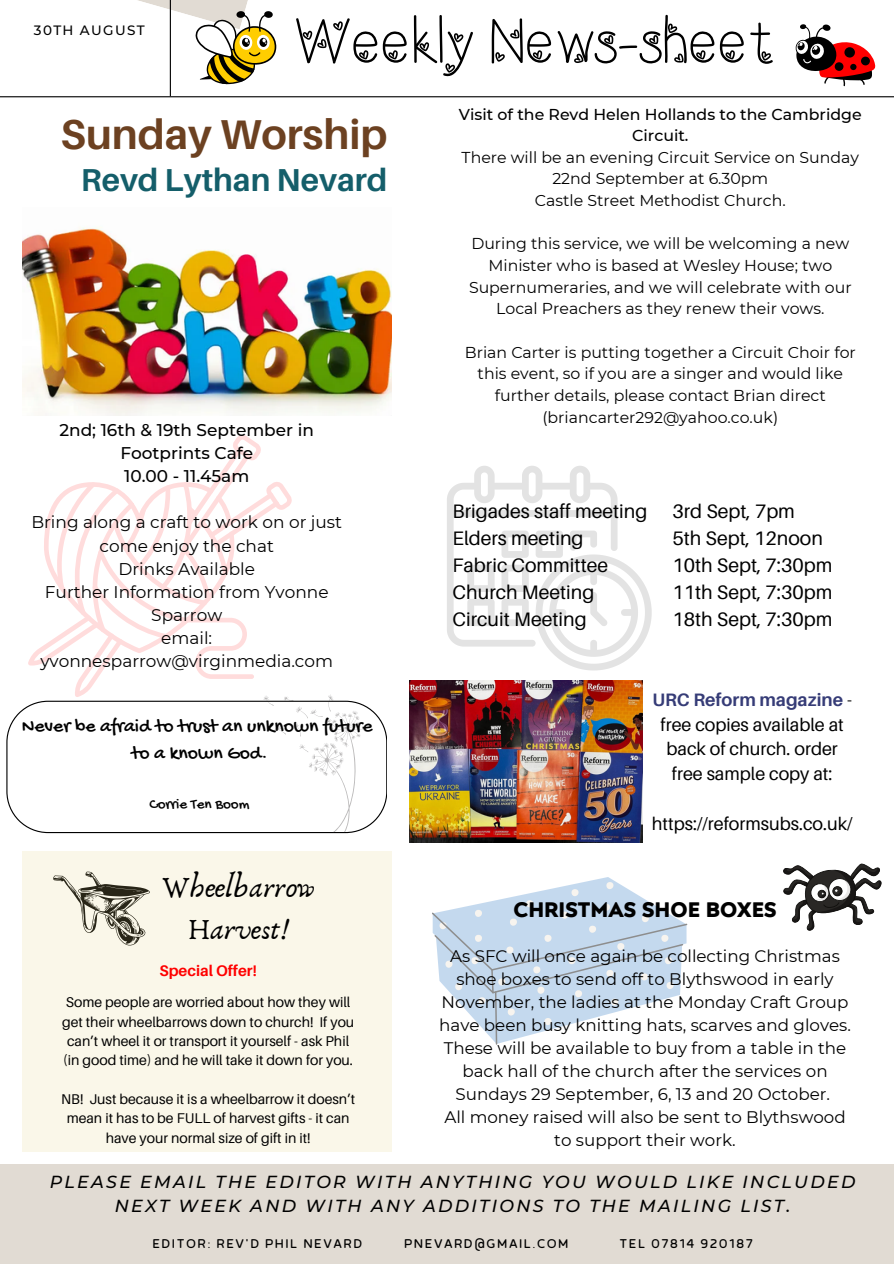
<style>
.page{position:relative;width:894px;height:1264px;background:#fff}
.page>*{position:absolute;margin:0;border:0;box-sizing:border-box;transform-origin:0 0}
.t1{font:66.75px "Love Ness Three";letter-spacing:.04em;color:#000}
.t2{font:700 41.85px "Aileron";color:#6c4121}
.t3{font:700 31.65px "Aileron";color:#145e6a}
.t4{font:30.15px/41.7px "Anaktoria";color:#000;text-align:center}
.t5{font:700 20.85px "Posterama Text";color:#000}
.t6{font:19.65px/27px "Gochi Hand";color:#000;text-align:center}
.t7{font:19.5px/27px "Aileron";color:#000}
.t8{font:18px/24.8px "Aileron";color:#000;text-align:center}
.t9{font:italic 500 17.4px/23.2px "Montserrat";letter-spacing:.13em;color:#000;text-align:center}
.t10{font:16.95px/23px "Montserrat";color:#000;text-align:center}
.t11{font:500 16.95px/23px "Montserrat";color:#000;text-align:center}
.t12{font:16.65px/23px "Montserrat";color:#000;text-align:center}
.t13{font:15.75px/21.6px "Montserrat";color:#000;text-align:center}
.t14{font:500 15.75px/21.6px "Montserrat";color:#000;text-align:center}
.t15{font:700 15.3px "Aileron";color:#f00}
.t16{font:15.15px "Gochi Hand";color:#000}
.t17{font:15px "Betm Rounded";letter-spacing:.1em;color:#000}
.t18{font:14.1px/19.4px "Aileron";color:#000;text-align:center}
.t19{font:500 13.5px "Montserrat";letter-spacing:.1em;color:#000}
.s1{font-weight:700;color:#363c77}
</style>
<div class="page">
<hr style="left:0;top:96px;width:893px;height:1px;background:#000">
<hr style="left:170px;top:0;width:1px;height:96px;background:#000">
<div style="left:0;top:1163px;width:893px;height:100px;background:#e1dbd3"></div>
<svg style="left:138px;top:0;width:138px;height:84px"></svg>
<svg style="left:795px;top:24px;width:80px;height:62px"></svg>
<div style="left:22px;top:851px;width:369px;height:300px;background:#faf7e9"></div>
<svg style="left:432px;top:877px;width:255px;height:167px"></svg>
<svg style="left:783px;top:863px;width:99px;height:68px"></svg>
<img style="left:22px;top:227px;width:369px;height:188px">
<svg style="left:6px;top:706px;width:381px;height:127px"></svg>
<svg style="left:28px;top:435px;width:338px;height:397px"></svg>
<svg style="left:447px;top:466px;width:204px;height:204px"></svg>
<img style="left:409px;top:680px;width:233px;height:162px">
<p class="t19" style="left:34px;top:22px;width:112px">30TH AUGUST</p>
<p class="t1" style="left:293px;top:12px;width:483px">Weekly News-sheet</p>
<p class="t2" style="left:61px;top:109px;width:328px">Sunday Worship</p>
<p class="t3" style="left:81px;top:160px;width:308px">Revd Lythan Nevard</p>
<p class="t11" style="left:59px;top:419px;width:256px">2nd; 16th &amp; 19th September in<br>Footprints Cafe</p>
<h5 class="t11" style="left:124px;top:465px;width:127px">10.00 - 11.45am</h5>
<h5 class="t10" style="left:31px;top:511px;width:312px">Bring along a craft to work on or just come enjoy the chat</h5>
<p class="t10" style="left:118px;top:557px;width:138px">Drinks Available</p>
<p class="t10" style="left:45px;top:580px;width:285px">Further Information from Yvonne<br>Sparrow</p>
<p class="t10" style="left:40px;top:626px;width:294px">email: yvonnesparrow@virginmedia.com</p>
<p class="t6" style="left:22px;top:714px;width:352px">Never be afraid to trust an unknown future to a known God.</p>
<p class="t16" style="left:149px;top:796px;width:101px">Corrie Ten Boom</p>
<p class="t4" style="left:162px;top:867px;width:155px">Wheelbarrow<br>Harvest!</p>
<p class="t15" style="left:159px;top:960px;width:99px">Special Offer!</p>
<p class="t18" style="left:62px;top:992px;width:294px">Some people are worried about how they will get their wheelbarrows down to church! If you can’t wheel it or transport it yourself - ask Phil (in good time) and he will take it down for you.</p>
<p class="t18" style="left:61px;top:1089px;width:295px">NB! Just because it is a wheelbarrow it doesn’t mean it has to be FULL of harvest gifts - it can have your normal size of gift in it!</p>
<h2 class="t14" style="left:459px;top:103px;width:404px">Visit of the Revd Helen Hollands to the Cambridge<br>Circuit.</h2>
<p class="t13" style="left:461px;top:146px;width:399px">There will be an evening Circuit Service on Sunday<br>22nd September at 6.30pm</p>
<p class="t13" style="left:534px;top:190px;width:252px">Castle Street Methodist Church.</p>
<p class="t13" style="left:469px;top:233px;width:384px">During this service, we will be welcoming a new Minister who is based at Wesley House; two Supernumeraries, and we will celebrate with our Local Preachers as they renew their vows.</p>
<p class="t13" style="left:464px;top:341px;width:392px">Brian Carter is putting together a Circuit Choir for this event, so if you are a singer and would like further details, please contact Brian direct (briancarter292@yahoo.co.uk)</p>
<p class="t7" style="left:452px;top:497px;width:196px">Brigades staff meeting<br>Elders meeting<br>Fabric Committee<br>Church Meeting<br>Circuit Meeting</p>
<h3 class="t7" style="left:672px;top:497px;width:161px">3rd Sept, 7pm<br>5th Sept, 12noon<br>10th Sept, 7:30pm<br>11th Sept, 7:30pm<br>18th Sept, 7:30pm</h3>
<p class="t8" style="left:652px;top:687px;width:201px"><span class="s1">URC Reform magazine</span> - free copies available at back of church. order free sample copy at:</p>
<p class="t8" style="left:651px;top:810px;width:202px">https://reformsubs.co.uk/</p>
<p class="t5" style="left:513px;top:894px;width:264px">CHRISTMAS SHOE BOXES</p>
<p class="t12" style="left:439px;top:944px;width:413px">As SFC will once again be collecting Christmas shoe boxes to send off to Blythswood in early November, the ladies at the Monday Craft Group have been busy knitting hats, scarves and gloves.<br>These will be available to buy from a table in the back hall of the church after the services on Sundays 29 September, 6, 13 and 20 October.</p>
<p class="t12" style="left:444px;top:1105px;width:403px">All money raised will also be sent to Blythswood to support their work.</p>
<p class="t9" style="left:50px;top:1170px;width:807px">PLEASE EMAIL THE EDITOR WITH ANYTHING YOU WOULD LIKE INCLUDED<br>NEXT WEEK AND WITH ANY ADDITIONS TO THE MAILING LIST.</p>
<h5 class="t17" style="left:152px;top:1231px;width:211px">EDITOR: REV'D PHIL NEVARD</h5>
<h5 class="t17" style="left:404px;top:1231px;width:166px">PNEVARD@GMAIL.COM</h5>
<h5 class="t17" style="left:619px;top:1231px;width:135px">TEL 07814 920187</h5>
</div>
